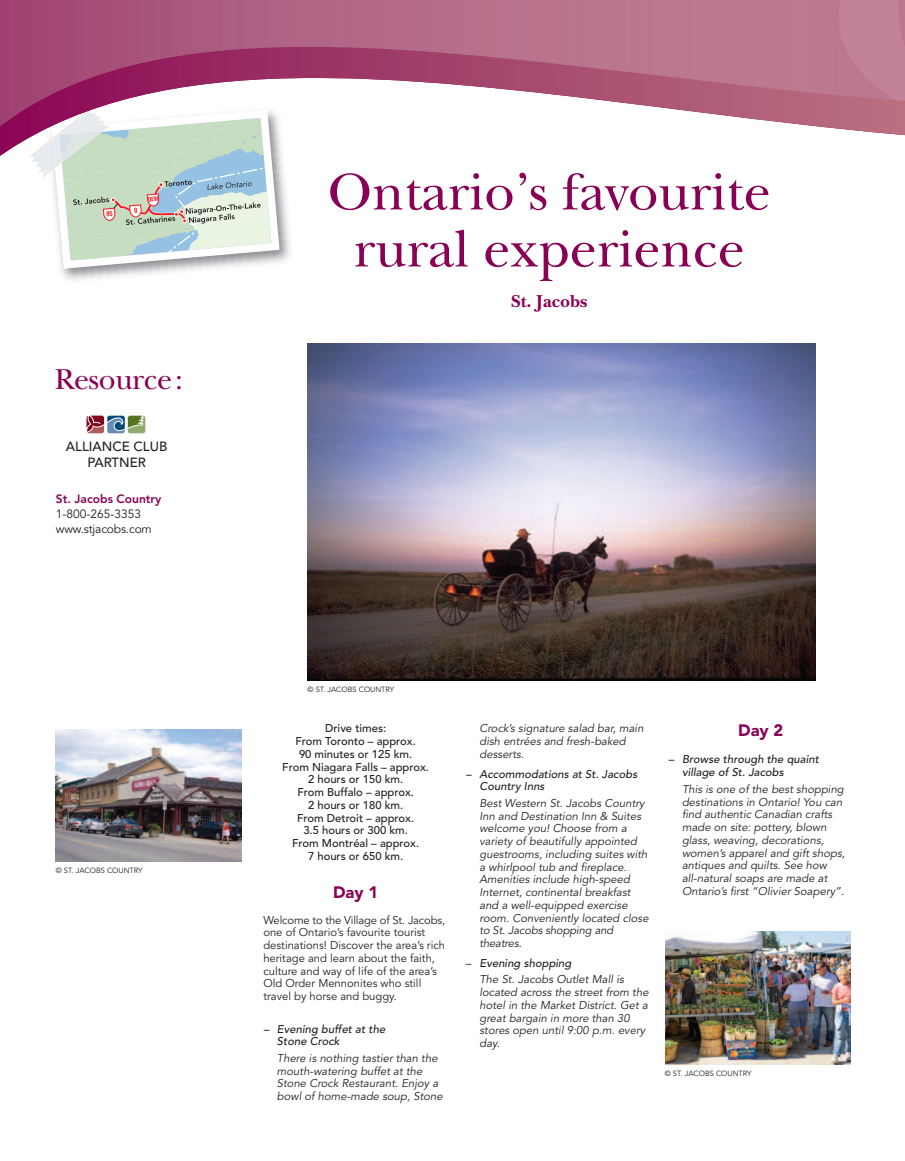
<style>
.page{position:relative;width:905px;height:1161px;background:#fff}
.page>*{position:absolute;margin:0;border:0;box-sizing:border-box;transform-origin:0 0}
.t1{font:54px/57px "New Baskerville Std";color:#890154;text-align:center}
.t2{font:30px "New Baskerville Std";letter-spacing:-.015em;color:#890154}
.t3{font:700 18px "New Baskerville Std";color:#890154}
.t4{font:900 16.5px "Avenir";color:#890154}
.t5{font:500 13.2px/16.5px "Avenir";color:#231f20;text-align:center}
.t6{font:12px/15px "Avenir";letter-spacing:-.015em;color:#231f20}
.t7{font:800 12px "Avenir";color:#890154}
.t8{font:italic 11.25px/12.8px "Avenir";letter-spacing:.005em;color:#231f20}
.t9{font:11.25px/12.8px "Avenir";color:#231f20}
.t10{font:500 11.25px/12.8px "Avenir";color:#231f20;text-align:center}
.t11{font:italic 500 11.25px/12.8px "Avenir";letter-spacing:.005em;color:#231f20}
.t12{font:7.5px "Avenir";color:#231f20}
.s1{font-style:normal}
.s2{font-weight:500}
</style>
<div class="page">
<svg style="left:86px;top:415px;width:19px;height:19px"></svg>
<svg style="left:106px;top:415px;width:20px;height:19px"></svg>
<svg style="left:127px;top:415px;width:19px;height:19px"></svg>
<svg style="left:86px;top:416px;width:59px;height:17px"></svg>
<img style="left:307px;top:343px;width:508px;height:338px">
<img style="left:56px;top:729px;width:185px;height:133px">
<img style="left:62px;top:239px;width:228px;height:41px">
<svg style="left:58px;top:239px;width:225px;height:34px"></svg>
<img style="left:665px;top:931px;width:185px;height:134px">
<svg style="left:0;top:102px;width:904px;height:137px"></svg>
<img style="left:0;top:0;width:841px;height:128px">
<img style="left:834px;top:0;width:70px;height:102px">
<h2 class="t2" style="left:55px;top:368px;width:130px">Resource:</h2>
<p class="t5" style="left:66px;top:439px;width:103px">ALLIANCE CLUB<br>PARTNER</p>
<p class="t7" style="left:56px;top:494px;width:107px">St. Jacobs Country</p>
<p class="t6" style="left:56px;top:507px;width:97px">1-800-265-3353 www.stjacobs.com</p>
<p class="t12" style="left:56px;top:867px;width:88px">© ST. JACOBS COUNTRY</p>
<h1 class="t1" style="left:328px;top:169px;width:444px">Ontario’s favourite rural experience</h1>
<h3 class="t3" style="left:511px;top:294px;width:78px">St. Jacobs</h3>
<p class="t12" style="left:307px;top:686px;width:88px">© ST. JACOBS COUNTRY</p>
<p class="t10" style="left:282px;top:723px;width:148px">Drive times:<br>From Toronto – approx.<br>90 minutes or 125 km.<br>From Niagara Falls – approx.<br>2 hours or 150 km.<br>From Buffalo – approx.<br>2 hours or 180 km.<br>From Detroit – approx.<br>3.5 hours or 300 km.<br>From Montréal – approx.<br>7 hours or 650 km.</p>
<h3 class="t4" style="left:333px;top:886px;width:47px">Day 1</h3>
<p class="t9" style="left:263px;top:914px;width:183px">Welcome to the Village of St. Jacobs, one of Ontario’s favourite tourist destinations! Discover the area’s rich heritage and learn about the faith, culture and way of life of the area’s Old Order Mennonites who still travel by horse and buggy.</p>
<p class="t11" style="left:277px;top:1023px;width:110px;text-indent:-14px">– Evening buffet at the<br>Stone Crock</p>
<p class="t8" style="left:277px;top:1052px;width:167px">There is nothing tastier than the mouth-watering buffet at the<br>Stone Crock Restaurant. Enjoy a bowl of home-made soup, Stone</p>
<p class="t8" style="left:479px;top:723px;width:166px">Crock’s signature salad bar, main dish entrées and fresh-baked desserts.</p>
<p class="t11" style="left:479px;top:768px;width:159px;text-indent:-13px">– Accommodations at St. Jacobs<br>Country Inns</p>
<p class="t8" style="left:479px;top:797px;width:171px">Best Western St. Jacobs Country<br>Inn and Destination Inn &amp; Suites welcome you! Choose from a variety of beautifully appointed guestrooms, including suites with a whirlpool tub and fireplace.<br>Amenities include high-speed<br>Internet, continental breakfast and a well-equipped exercise room. Conveniently located close to St. Jacobs shopping and theatres.</p>
<p class="t8" style="left:479px;top:956px;width:146px;line-height:16.5px;text-indent:-14px"><span class="s1">–</span> <span class="s2">Evening shopping<br></span>The St. Jacobs Outlet Mall is</p>
<p class="t8" style="left:479px;top:987px;width:171px">located across the street from the hotel in the Market District. Get a great bargain in more than 30 stores open until 9:00 p.m. every day.</p>
<h3 class="t4" style="left:738px;top:724px;width:47px">Day 2</h3>
<p class="t11" style="left:682px;top:754px;width:138px;text-indent:-14px">– Browse through the quaint village of St. Jacobs</p>
<p class="t8" style="left:682px;top:783px;width:164px">This is one of the best shopping destinations in Ontario! You can find authentic Canadian crafts made on site: pottery, blown glass, weaving, decorations, women’s apparel and gift shops, antiques and quilts. See how all-natural soaps are made at<br>Ontario’s first “Olivier Soapery”.</p>
<p class="t12" style="left:665px;top:1070px;width:88px">© ST. JACOBS COUNTRY</p>
</div>
